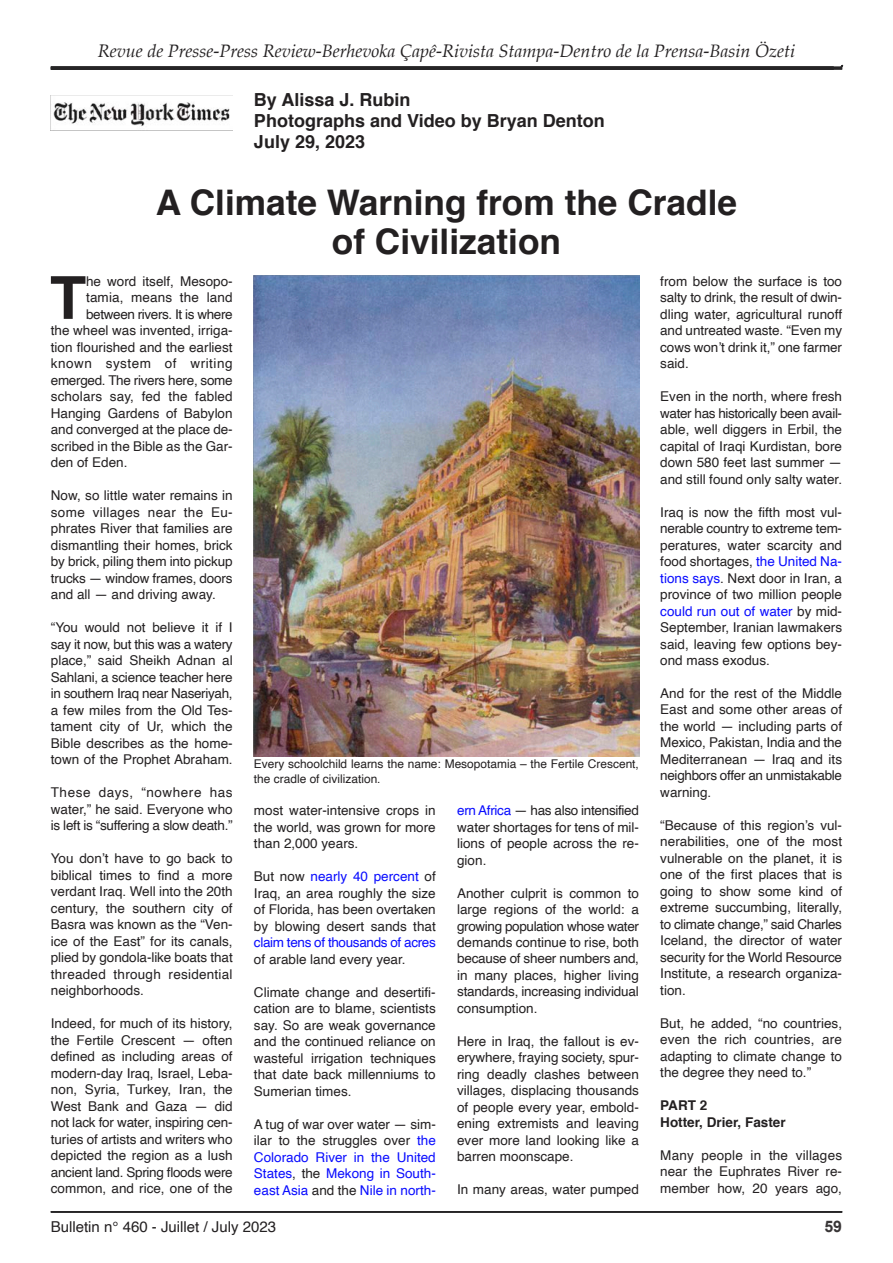
<style>
.page{position:relative;width:893px;height:1263px;background:#fff}
.page>*{position:absolute;margin:0;border:0;box-sizing:border-box;transform-origin:0 0}
.t1{font:700 59.25px "Helvetica";color:#232021}
.t2{font:700 35.25px/39px "Helvetica";color:#232021;text-align:center}
.t3{font:italic 18px "Palatino";color:#232021}
.t4{font:700 18px/21px "Helvetica";color:#232021}
.t5{font:700 15.9px "Arial";color:#393637}
.t6{font:15px "Helvetica";color:#232021}
.t7{font:13.5px/16.5px "Helvetica";color:#232021;text-align:justify}
.t8{font:13.5px/16.5px "Helvetica";color:#0a0dff;text-align:justify}
.t9{font:13.5px "Helvetica";letter-spacing:-.025em;color:#232021}
.t10{font:13.5px "Helvetica";letter-spacing:-.025em;color:#0a0dff}
.t11{font:700 13.5px/16.5px "Helvetica";color:#232021}
.t12{font:13.5px "Helvetica";letter-spacing:.04em;color:#232021}
.t13{font:12px/14.4px "Helvetica";color:#232021}
.s1{color:#0a0dff}
.s2{color:#232021}
</style>
<div class="page">
<hr style="left:51px;top:1211px;width:791px;height:1px;background:#262526">
<hr style="left:51px;top:67px;width:782px;height:3px;background:#262526">
<svg style="left:839px;top:64px;width:5px;height:5px"></svg>
<img style="left:53px;top:102px;width:177px;height:25px">
<img style="left:254px;top:276px;width:385px;height:480px">
<h3 class="t3" style="left:98px;top:43px;width:698px">Revue de Presse-Press Review-Berhevoka Çapê-Rivista Stampa-Dentro de la Prensa-Basin Özeti</h3>
<h3 class="t4" style="left:254px;top:91px;width:352px">By Alissa J. Rubin<br>Photographs and Video by Bryan Denton<br>July 29, 2023</h3>
<h2 class="t2" style="left:156px;top:186px;width:583px">A Climate Warning from the Cradle of Civilization</h2>
<h1 class="t1" style="left:50px;top:273px;width:38px">T</h1>
<p class="t7" style="left:86px;top:274px;width:148px">he word itself, Mesopo-</p>
<p class="t7" style="left:86px;top:290px;width:148px">tamia, means the land</p>
<p class="t9" style="left:86px;top:308px;width:148px">between rivers. It is where</p>
<p class="t7" style="left:51px;top:323px;width:183px">the wheel was invented, irriga-</p>
<p class="t7" style="left:51px;top:340px;width:183px">tion flourished and the earliest</p>
<p class="t12" style="left:51px;top:358px;width:183px">known system of writing</p>
<p class="t9" style="left:51px;top:374px;width:183px">emerged. The rivers here, some</p>
<p class="t7" style="left:51px;top:389px;width:183px">scholars say, fed the fabled</p>
<p class="t7" style="left:51px;top:406px;width:183px">Hanging Gardens of Babylon</p>
<p class="t7" style="left:51px;top:422px;width:183px">and converged at the place de-</p>
<p class="t7" style="left:51px;top:439px;width:183px">scribed in the Bible as the Gar-</p>
<p class="t7" style="left:51px;top:455px;width:78px">den of Eden.</p>
<p class="t7" style="left:51px;top:488px;width:183px">Now, so little water remains in some villages near the Eu&shy;phrates River that families are dismantling their homes, brick by brick, piling them into pickup trucks — window frames, doors and all — and driving away.</p>
<p class="t7" style="left:51px;top:620px;width:183px">“You would not believe it if I say it now, but this was a watery place,” said Sheikh Adnan al Sahlani, a science teacher here in southern Iraq near Naseriyah, a few miles from the Old Tes&shy;tament city of Ur, which the Bible describes as the home&shy;town of the Prophet Abraham.</p>
<p class="t7" style="left:51px;top:785px;width:183px">These days, “nowhere has water,” he said. Everyone who is left is “suffering a slow death.”</p>
<p class="t7" style="left:51px;top:851px;width:183px">You don’t have to go back to biblical times to find a more verdant Iraq. Well into the 20th century, the southern city of Basra was known as the “Ven&shy;ice of the East” for its canals, plied by gondola-like boats that threaded through residential neighborhoods.</p>
<p class="t7" style="left:51px;top:1016px;width:183px">Indeed, for much of its history, the Fertile Crescent — often defined as including areas of modern-day Iraq, Israel, Leba&shy;non, Syria, Turkey, Iran, the West Bank and Gaza — did not lack for water, inspiring cen&shy;turies of artists and writers who depicted the region as a lush ancient land. Spring floods were common, and rice, one of the</p>
<p class="t13" style="left:254px;top:758px;width:386px">Every schoolchild learns the name: Mesopotamia – the Fertile Crescent, the cradle of civilization.</p>
<p class="t7" style="left:254px;top:803px;width:183px">most water-intensive crops in the world, was grown for more than 2,000 years.</p>
<p class="t7" style="left:254px;top:869px;width:183px">But now <span class="s1">nearly 40 percent</span> of Iraq, an area roughly the size of Florida, has been overtaken by blowing desert sands that</p>
<p class="t10" style="left:254px;top:937px;width:183px">claim tens of thousands of acres</p>
<p class="t7" style="left:254px;top:952px;width:153px">of arable land every year.</p>
<p class="t7" style="left:254px;top:985px;width:183px">Climate change and desertifi&shy;cation are to blame, scientists say. So are weak governance and the continued reliance on wasteful irrigation techniques that date back millenniums to Sumerian times.</p>
<p class="t8" style="left:254px;top:1117px;width:183px"><span class="s2">A tug of war over water — sim&shy;ilar to the struggles over</span> the Colorado River in the United States<span class="s2">, the</span> Mekong in South&shy;east Asia <span class="s2">and the</span> Nile in north-</p>
<p class="t7" style="left:457px;top:803px;width:183px"><span class="s1">ern Africa</span> — has also intensified water shortages for tens of mil&shy;lions of people across the re&shy;gion.</p>
<p class="t7" style="left:457px;top:886px;width:183px">Another culprit is common to large regions of the world: a growing population whose water demands continue to rise, both because of sheer numbers and, in many places, higher living standards, increasing individual consumption.</p>
<p class="t7" style="left:457px;top:1034px;width:183px">Here in Iraq, the fallout is ev&shy;erywhere, fraying society, spur&shy;ring deadly clashes between villages, displacing thousands of people every year, embold&shy;ening extremists and leaving ever more land looking like a barren moonscape.</p>
<p class="t7" style="left:457px;top:1183px;width:183px">In many areas, water pumped</p>
<p class="t7" style="left:660px;top:274px;width:183px">from below the surface is too salty to drink, the result of dwin&shy;dling water, agricultural runoff and untreated waste. “Even my cows won’t drink it,” one farmer said.</p>
<p class="t7" style="left:660px;top:389px;width:183px">Even in the north, where fresh water has historically been avail&shy;able, well diggers in Erbil, the capital of Iraqi Kurdistan, bore down 580 feet last summer — and still found only salty water.</p>
<p class="t7" style="left:660px;top:505px;width:183px">Iraq is now the fifth most vul&shy;nerable country to extreme tem&shy;peratures, water scarcity and food shortages, <span class="s1">the United Na&shy;tions says</span>. Next door in Iran, a province of two million people <span class="s1">could run out of water</span> by mid-September, Iranian lawmakers said, leaving few options bey&shy;ond mass exodus.</p>
<p class="t7" style="left:660px;top:686px;width:183px">And for the rest of the Middle East and some other areas of the world — including parts of Mexico, Pakistan, India and the Mediterranean — Iraq and its neighbors offer an unmistakable warning.</p>
<p class="t7" style="left:660px;top:818px;width:183px">“Because of this region’s vul&shy;nerabilities, one of the most vulnerable on the planet, it is one of the first places that is going to show some kind of extreme succumbing, literally, to climate change,” said Charles Iceland, the director of water security for the World Resource Institute, a research organiza&shy;tion.</p>
<p class="t7" style="left:660px;top:1016px;width:183px">But, he added, “no countries, even the rich countries, are adapting to climate change to the degree they need to.”</p>
<p class="t11" style="left:660px;top:1099px;width:127px">PART 2<br>Hotter, Drier, Faster</p>
<p class="t7" style="left:660px;top:1148px;width:183px">Many people in the villages near the Euphrates River re&shy;member how, 20 years ago,</p>
<p class="t6" style="left:51px;top:1220px;width:227px">Bulletin n° 460 - Juillet / July 2023</p>
<p class="t5" style="left:824px;top:1218px;width:19px">59</p>
</div>
